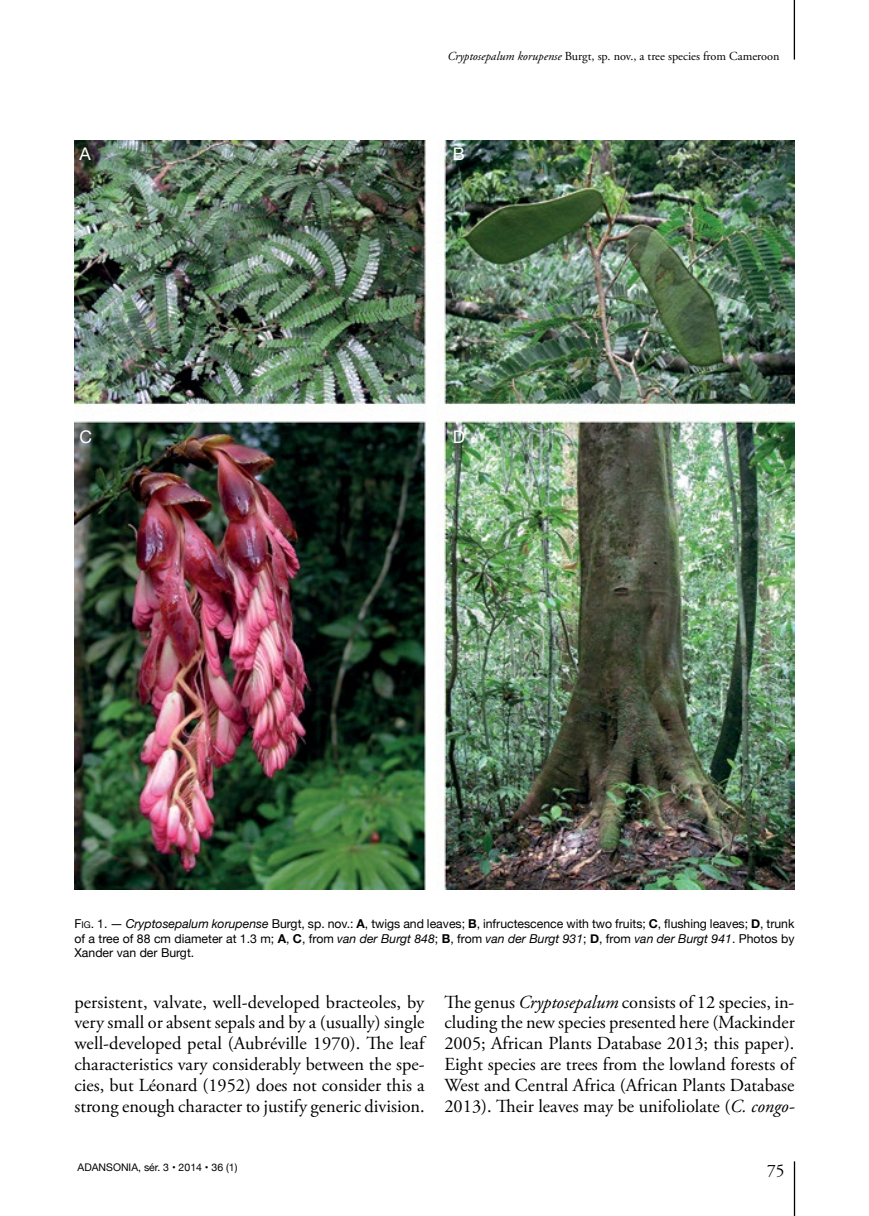
<style>
.page{position:relative;width:869px;height:1216px;background:#fff}
.page>*{position:absolute;margin:0;border:0;box-sizing:border-box;transform-origin:0 0}
.t1{font:18.38px/20.8px "Adobe Garamond Pro";color:#000;text-align:justify}
.t2{font:17.5px "Helvetica Neue";color:#fff}
.t3{font:17.5px "Adobe Garamond Pro";color:#000}
.t4{font:12.25px/14.9px "Helvetica Neue";color:#000;text-align:justify}
.t5{font:12.25px "Adobe Garamond Pro";color:#000}
.t6{font:10.5px "Helvetica Neue";color:#000}
.s1{font-style:italic}
.s2{font-style:inherit}
.s3{font-size:9.1px}
.s4{font-weight:700}
</style>
<div class="page">
<hr style="left:793px;top:1161px;width:1px;height:54px;background:#000">
<hr style="left:793px;top:0;width:1px;height:60px;background:#000">
<img style="left:74px;top:141px;width:720px;height:748px">
<p class="t5" style="left:447px;top:48px;width:333px"><span class="s1">Cryptosepalum korupense</span> Burgt, sp. nov., a tree species from Cameroon</p>
<p class="t2" style="left:80px;top:141px;width:13px">A</p>
<p class="t2" style="left:452px;top:141px;width:13px">B</p>
<p class="t2" style="left:80px;top:423px;width:14px">C</p>
<p class="t2" style="left:452px;top:423px;width:14px">D</p>
<p class="t4" style="left:74px;top:916px;width:721px"><span class="s2">F</span><span class="s3">ig</span><span class="s2">. 1.</span> ― <span class="s1">Cryptosepalum korupense</span> Burgt, sp. nov.: <span class="s4">A</span>, twigs and leaves; <span class="s4">B</span>, infructescence with two fruits; <span class="s4">C</span>, flushing leaves; <span class="s4">D</span>, trunk of a tree of 88 cm diameter at 1.3 m; <span class="s4">A</span>, <span class="s4">C</span>, from <span class="s1">van der Burgt 848</span>; <span class="s4">B</span>, from <span class="s1">van der Burgt 931</span>; <span class="s4">D</span>, from <span class="s1">van der Burgt 941</span>. Photos by Xander van der Burgt.</p>
<p class="t1" style="left:74px;top:992px;width:352px">persistent, valvate, well-developed bracteoles, by very small or absent sepals and by a (usually) single well-developed petal (Aubréville 1970). The leaf characteristics vary considerably between the spe&shy;cies, but Léonard (1952) does not consider this a strong enough character to justify generic division.</p>
<p class="t1" style="left:444px;top:992px;width:351px">The genus <span class="s1">Cryptosepalum</span> consists of 12 species, in&shy;cluding the new species presented here (Mackinder 2005; African Plants Database 2013; this paper).<br>Eight species are trees from the lowland forests of West and Central Africa (African Plants Database 2013). Their leaves may be unifoliolate (<span class="s1">C. congo-</span></p>
<p class="t6" style="left:78px;top:1159px;width:161px">ADANSONIA, sér. 3 • 2014 • 36 (1)</p>
<p class="t3" style="left:766px;top:1160px;width:19px">75</p>
</div>
